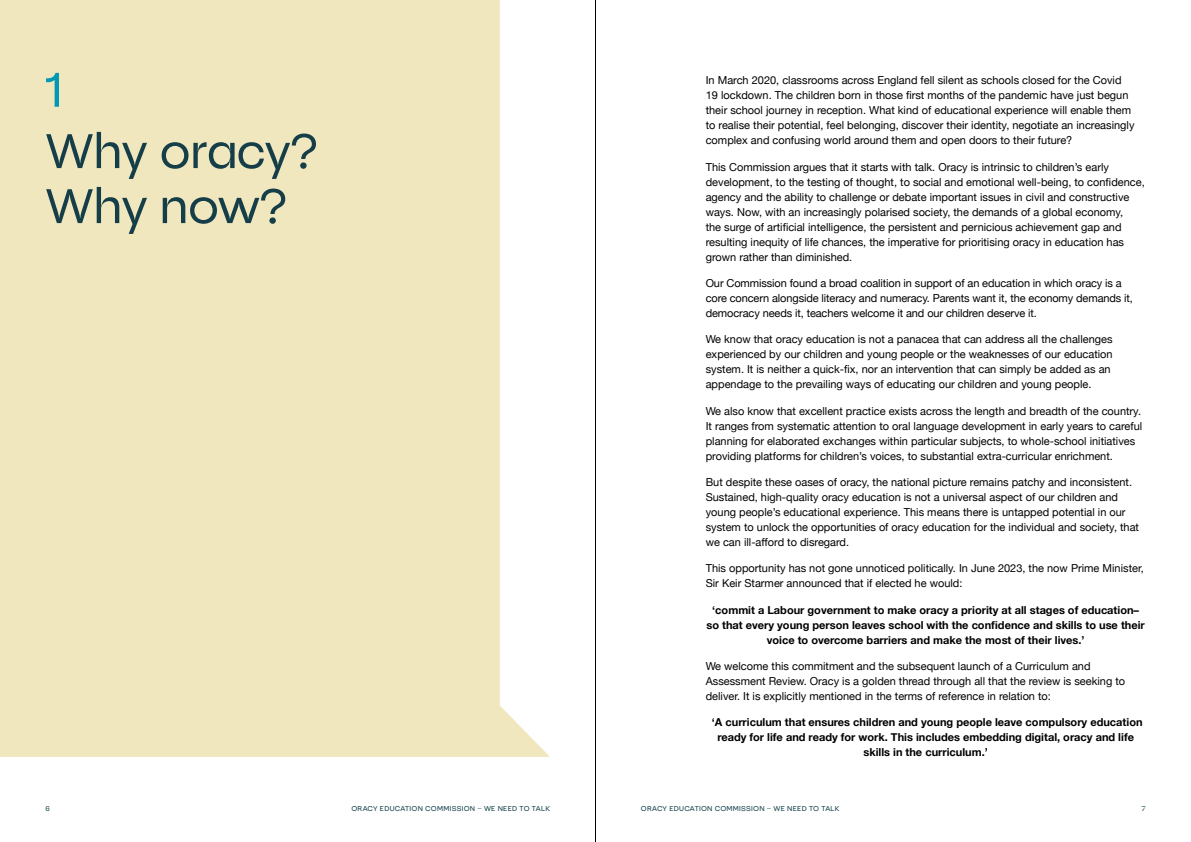
<style>
.page{position:relative;width:1191px;height:842px;background:#fff}
.page>*{position:absolute;margin:0;border:0;box-sizing:border-box;transform-origin:0 0}
.t1{font:55px/55px "Mc Queen";color:#163e48}
.t2{font:55px "Mc Queen";color:#0098b3}
.t3{font:11px/15px "Helvetica Neue";color:#000}
.t4{font:700 11px/15px "Helvetica Neue";color:#000;text-align:center}
.t5{font:8px "Mc Queen";letter-spacing:.03em;color:#083942}
</style>
<div class="page">
<hr style="left:595px;top:0;width:1px;height:842px;background:#000">
<svg style="left:0;top:0;width:550px;height:757px;fill:#f0e7be"></svg>
<h1 class="t2" style="left:45px;top:59px;width:21px">1</h1>
<h1 class="t1" style="left:45px;top:123px;width:274px">Why oracy?<br>Why now?</h1>
<p class="t3" style="left:705px;top:73px;width:430px">In March 2020, classrooms across England fell silent as schools closed for the Covid 19 lockdown. The children born in those first months of the pandemic have just begun their school journey in reception. What kind of educational experience will enable them to realise their potential, feel belonging, discover their identity, negotiate an increasingly complex and confusing world around them and open doors to their future?</p>
<p class="t3" style="left:705px;top:160px;width:440px">This Commission argues that it starts with talk. Oracy is intrinsic to children’s early development, to the testing of thought, to social and emotional well-being, to confidence, agency and the ability to challenge or debate important issues in civil and constructive ways. Now, with an increasingly polarised society, the demands of a global economy,<br>the surge of artificial intelligence, the persistent and pernicious achievement gap and resulting inequity of life chances, the imperative for prioritising oracy in education has grown rather than diminished.</p>
<p class="t3" style="left:705px;top:276px;width:429px">Our Commission found a broad coalition in support of an education in which oracy is a core concern alongside literacy and numeracy. Parents want it, the economy demands it, democracy needs it, teachers welcome it and our children deserve it.</p>
<p class="t3" style="left:705px;top:332px;width:408px">We know that oracy education is not a panacea that can address all the challenges experienced by our children and young people or the weaknesses of our education system. It is neither a quick-fix, nor an intervention that can simply be added as an appendage to the prevailing ways of educating our children and young people.</p>
<p class="t3" style="left:705px;top:404px;width:438px">We also know that excellent practice exists across the length and breadth of the country.<br>It ranges from systematic attention to oral language development in early years to careful planning for elaborated exchanges within particular subjects, to whole-school initiatives providing platforms for children’s voices, to substantial extra-curricular enrichment.</p>
<p class="t3" style="left:705px;top:475px;width:435px">But despite these oases of oracy, the national picture remains patchy and inconsistent.<br>Sustained, high-quality oracy education is not a universal aspect of our children and young people’s educational experience. This means there is untapped potential in our system to unlock the opportunities of oracy education for the individual and society, that we can ill-afford to disregard.</p>
<p class="t3" style="left:705px;top:561px;width:439px">This opportunity has not gone unnoticed politically. In June 2023, the now Prime Minister,<br>Sir Keir Starmer announced that if elected he would:</p>
<p class="t4" style="left:706px;top:602px;width:440px">‘commit a Labour government to make oracy a priority at all stages of education– so that every young person leaves school with the confidence and skills to use their voice to overcome barriers and make the most of their lives.’</p>
<p class="t3" style="left:705px;top:659px;width:421px">We welcome this commitment and the subsequent launch of a Curriculum and<br>Assessment Review. Oracy is a golden thread through all that the review is seeking to deliver. It is explicitly mentioned in the terms of reference in relation to:</p>
<p class="t4" style="left:712px;top:715px;width:432px">‘A curriculum that ensures children and young people leave compulsory education ready for life and ready for work. This includes embedding digital, oracy and life skills in the curriculum.’</p>
<p class="t5" style="left:45px;top:804px;width:6px">6</p>
<p class="t5" style="left:351px;top:804px;width:200px">ORACY EDUCATION COMMISSION – WE NEED TO TALK</p>
<p class="t5" style="left:641px;top:804px;width:200px">ORACY EDUCATION COMMISSION – WE NEED TO TALK</p>
<p class="t5" style="left:1141px;top:804px;width:5px">7</p>
</div>
